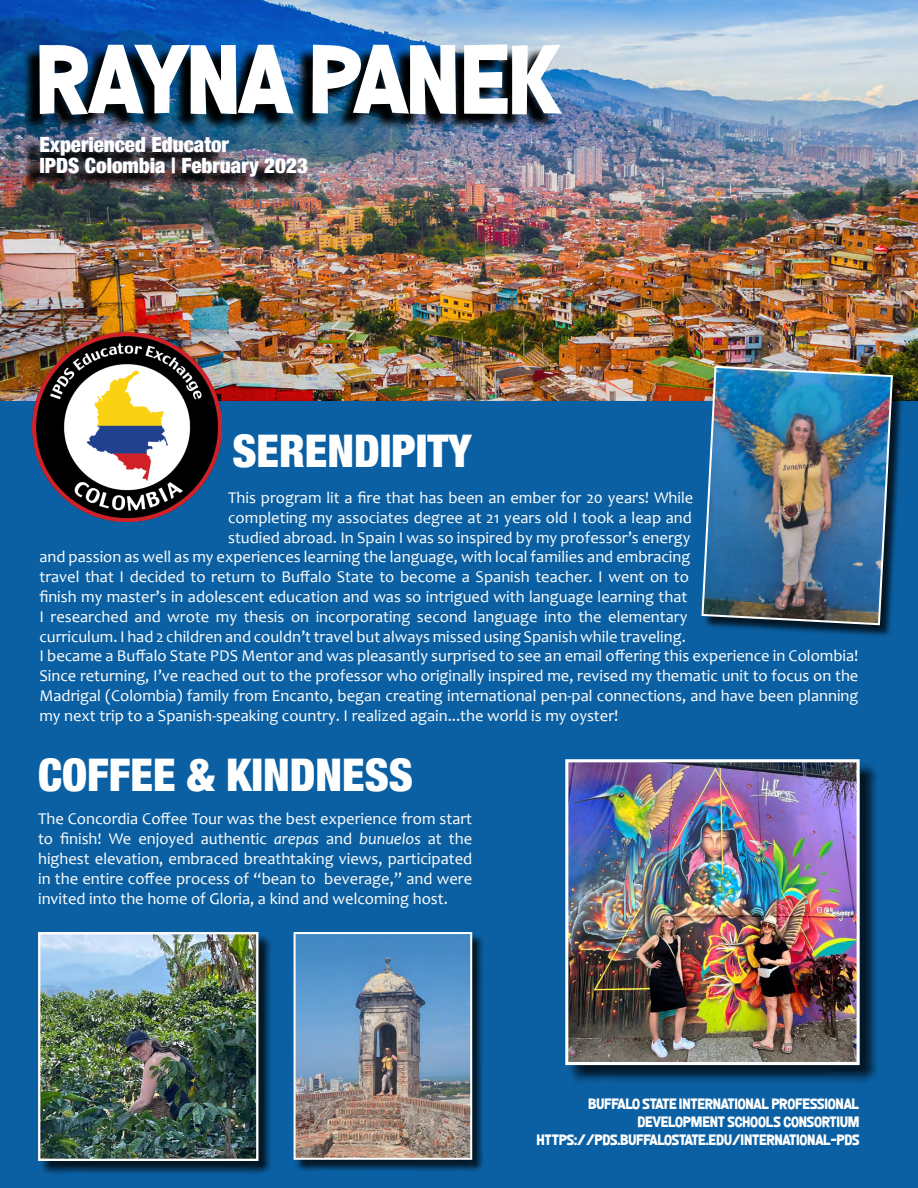
<style>
.page{position:relative;width:918px;height:1188px;background:#fff}
.page>*{position:absolute;margin:0;border:0;box-sizing:border-box;transform-origin:0 0}
.t1{font:97.5px "Ballsof Bastille";letter-spacing:-.02em;color:#fff}
.t2{font:900 condensed 45px "Helvetica Neue";color:#fff}
.t3{font:900 condensed 21px/21px "Helvetica Neue";color:#fff}
.t4{font:16.5px/19.8px "Candara";color:#fff;text-align:justify}
.t5{font:15px/18px "Ballsof Bastille";letter-spacing:-.01em;color:#fff;text-align:right}
.s1{font-style:italic}
</style>
<div class="page">
<div style="left:0;top:400px;width:918px;height:788px;background:#0b60a3"></div>
<img style="left:1px;top:0;width:917px;height:400px">
<img style="left:20px;top:138px;width:283px;height:56px">
<img style="left:21px;top:46px;width:536px;height:85px">
<div style="left:703px;top:367px;width:202px;height:271px;background:#000;opacity:.75"></div>
<img style="left:700px;top:365px;width:194px;height:261px">
<img style="left:32px;top:332px;width:189px;height:189px">
<div style="left:567px;top:762px;width:312px;height:323px;background:#000;opacity:.75"></div>
<img style="left:569px;top:763px;width:287px;height:298px">
<div style="left:565px;top:759px;width:295px;height:306px;border:3px solid #fff"></div>
<div style="left:40px;top:934px;width:233px;height:241px;background:#000;opacity:.75"></div>
<img style="left:41px;top:935px;width:214px;height:223px">
<div style="left:38px;top:932px;width:220px;height:229px;border:2px solid #fff"></div>
<div style="left:295px;top:934px;width:190px;height:238px;background:#000;opacity:.75"></div>
<img style="left:297px;top:935px;width:172px;height:222px">
<div style="left:294px;top:932px;width:178px;height:228px;border:2px solid #fff"></div>
<h1 class="t1" style="left:39px;top:35px;width:525px">RAYNA PANEK</h1>
<p class="t3" style="left:39px;top:133px;width:270px">Experienced Educator<br>IPDS Colombia | February 2023</p>
<h2 class="t2" style="left:232px;top:414px;width:241px">SERENDIPITY</h2>
<p class="t4" style="left:228px;top:488px;width:467px">This program lit a fire that has been an ember for 20 years! While</p>
<p class="t4" style="left:228px;top:507px;width:465px">completing my associates degree at 21 years old I took a leap and</p>
<p class="t4" style="left:228px;top:527px;width:464px">studied abroad. In Spain I was so inspired by my professor’s energy</p>
<p class="t4" style="left:39px;top:547px;width:653px">and passion as well as my experiences learning the language, with local families and embracing</p>
<p class="t4" style="left:39px;top:567px;width:651px">travel that I decided to return to Buffalo State to become a Spanish teacher. I went on to</p>
<p class="t4" style="left:39px;top:587px;width:650px">finish my master’s in adolescent education and was so intrigued with language learning that</p>
<p class="t4" style="left:39px;top:606px;width:650px">I researched and wrote my thesis on incorporating second language into the elementary</p>
<p class="t4" style="left:39px;top:626px;width:648px">curriculum. I had 2 children and couldn’t travel but always missed using Spanish while traveling.</p>
<p class="t4" style="left:39px;top:646px;width:821px">I became a Buffalo State PDS Mentor and was pleasantly surprised to see an email offering this experience in Colombia!</p>
<p class="t4" style="left:39px;top:666px;width:821px">Since returning, I’ve reached out to the professor who originally inspired me, revised my thematic unit to focus on the</p>
<p class="t4" style="left:39px;top:686px;width:821px">Madrigal (Colombia) family from Encanto, began creating international pen-pal connections, and have been planning</p>
<p class="t4" style="left:39px;top:705px;width:580px">my next trip to a Spanish-speaking country. I realized again...the world is my oyster!</p>
<h2 class="t2" style="left:38px;top:738px;width:377px">COFFEE &amp; KINDNESS</h2>
<p class="t4" style="left:38px;top:809px;width:436px">The Concordia Coffee Tour was the best experience from start to finish! We enjoyed authentic <span class="s1">arepas</span> and <span class="s1">bunuelos</span> at the highest elevation, embraced breathtaking views, participated in the entire coffee process of “bean to beverage,” and were invited into the home of Gloria, a kind and welcoming host.</p>
<p class="t5" style="left:537px;top:1095px;width:324px">BUFFALO STATE INTERNATIONAL PROFESSIONAL<br>DEVELOPMENT SCHOOLS CONSORTIUM<br>HTTPS://PDS.BUFFALOSTATE.EDU/INTERNATIONAL-PDS</p>
</div>
